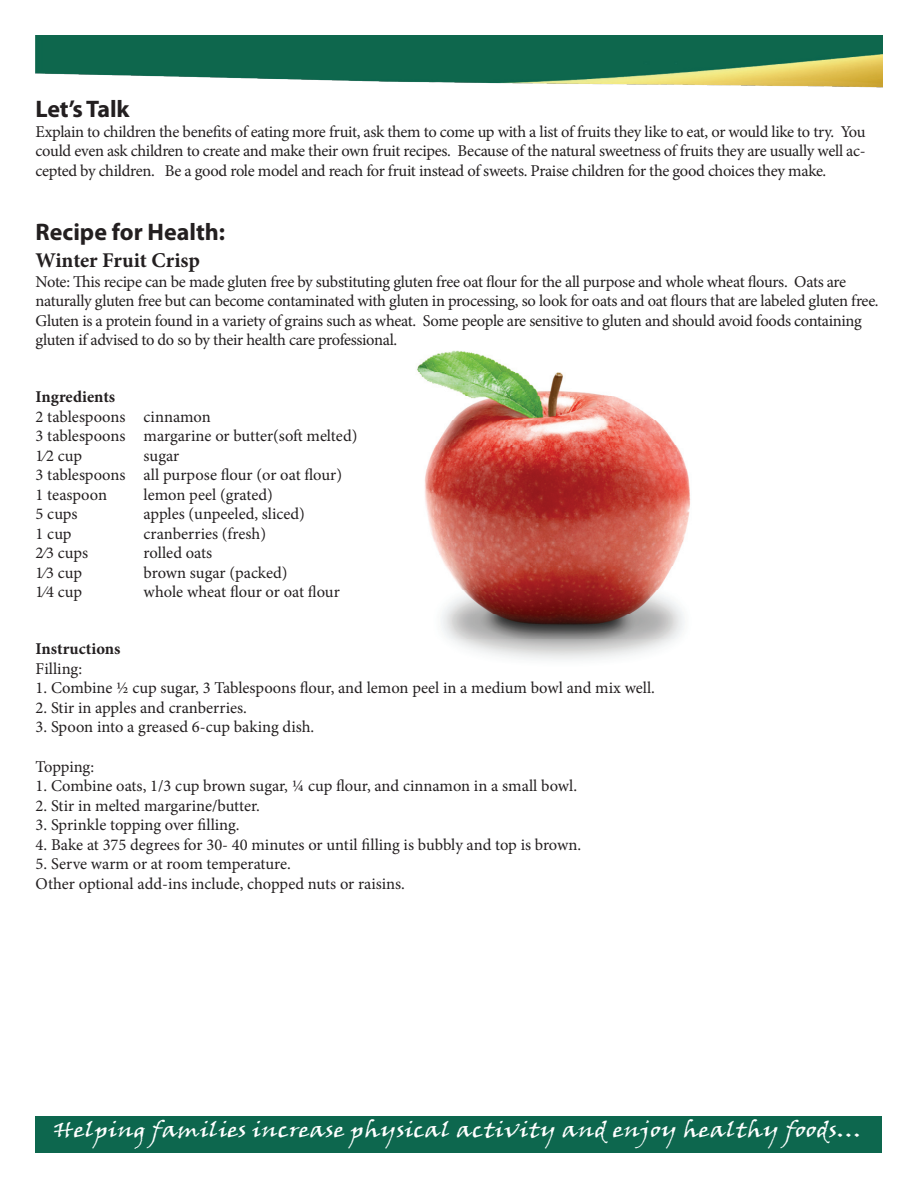
<style>
.page{position:relative;width:918px;height:1188px;background:#fff}
.page>*{position:absolute;margin:0;border:0;box-sizing:border-box;transform-origin:0 0}
.t1{font:700 24px "Myriad Pro";color:#231f20}
.t2{font:21px "Viner Hand ITC";color:#fff;scale:1.2 1}
.t3{font:700 21px "Minion Pro";letter-spacing:-.005em;color:#231f20}
.t4{font:16.5px/19.5px "Minion Pro";letter-spacing:-.01em;color:#231f20}
.t5{font:700 16.5px "Minion Pro";color:#231f20}
</style>
<div class="page">
<div style="left:35px;top:1116px;width:846px;height:36px;background:#0d674e"></div>
<img style="left:36px;top:36px;width:846px;height:52px">
<img style="left:417px;top:350px;width:274px;height:311px">
<h1 class="t1" style="left:36px;top:93px;width:95px">Let’s Talk</h1>
<p class="t4" style="left:36px;top:122px;width:832px;text-align:justify">Explain to children the benefits of eating more fruit, ask them to come up with a list of fruits they like to eat, or would like to try. You could even ask children to create and make their own fruit recipes. Because of the natural sweetness of fruits they are usually well ac&shy;cepted by children. Be a good role model and reach for fruit instead of sweets. Praise children for the good choices they make.</p>
<h1 class="t1" style="left:36px;top:217px;width:191px">Recipe for Health:</h1>
<p class="t3" style="left:36px;top:246px;width:166px">Winter Fruit Crisp</p>
<p class="t4" style="left:36px;top:272px;width:845px">Note: This recipe can be made gluten free by substituting gluten free oat flour for the all purpose and whole wheat flours. Oats are naturally gluten free but can become contaminated with gluten in processing, so look for oats and oat flours that are labeled gluten free.<br>Gluten is a protein found in a variety of grains such as wheat. Some people are sensitive to gluten and should avoid foods containing gluten if advised to do so by their health care professional.</p>
<p class="t5" style="left:36px;top:386px;width:81px">Ingredients</p>
<p class="t4" style="left:36px;top:407px;width:323px">2 tablespoons cinnamon<br>3 tablespoons margarine or butter(soft melted)<br>1⁄2 cup</p>
<p class="t4" style="left:36px;top:446px;width:308px;text-indent:108px">sugar<br>3 tablespoons all purpose flour (or oat flour)<br>1 teaspoon</p>
<p class="t4" style="left:144px;top:485px;width:131px">lemon peel (grated)</p>
<p class="t4" style="left:36px;top:505px;width:44px">5 cups</p>
<p class="t4" style="left:144px;top:505px;width:163px">apples (unpeeled, sliced)</p>
<p class="t4" style="left:36px;top:524px;width:37px">1 cup</p>
<p class="t4" style="left:144px;top:524px;width:124px">cranberries (fresh)</p>
<p class="t4" style="left:36px;top:544px;width:54px">2⁄3 cups</p>
<p class="t4" style="left:144px;top:544px;width:70px">rolled oats</p>
<p class="t4" style="left:36px;top:563px;width:48px">1⁄3 cup</p>
<p class="t4" style="left:144px;top:563px;width:145px">brown sugar (packed)</p>
<p class="t4" style="left:36px;top:583px;width:48px">1⁄4 cup</p>
<p class="t4" style="left:144px;top:583px;width:198px">whole wheat flour or oat flour</p>
<p class="t5" style="left:36px;top:638px;width:86px">Instructions</p>
<p class="t4" style="left:36px;top:659px;width:48px">Filling:</p>
<p class="t4" style="left:36px;top:679px;width:621px">1. Combine ½ cup sugar, 3 Tablespoons flour, and lemon peel in a medium bowl and mix well.</p>
<p class="t4" style="left:36px;top:698px;width:213px">2. Stir in apples and cranberries.</p>
<p class="t4" style="left:36px;top:718px;width:280px">3. Spoon into a greased 6-cup baking dish.</p>
<p class="t4" style="left:36px;top:757px;width:60px">Topping:</p>
<p class="t4" style="left:36px;top:776px;width:543px">1. Combine oats, 1/3 cup brown sugar, ¼ cup flour, and cinnamon in a small bowl.</p>
<p class="t4" style="left:36px;top:796px;width:226px">2. Stir in melted margarine/butter.</p>
<p class="t4" style="left:36px;top:815px;width:206px">3. Sprinkle topping over filling.</p>
<p class="t4" style="left:36px;top:835px;width:547px">4. Bake at 375 degrees for 30- 40 minutes or until filling is bubbly and top is brown.</p>
<p class="t4" style="left:36px;top:854px;width:371px">5. Serve warm or at room temperature.<br>Other optional add-ins include, chopped nuts or raisins.</p>
<p class="t2" style="left:54px;top:1117px;width:676px">Helping families increase physical activity and enjoy healthy foods…</p>
</div>
